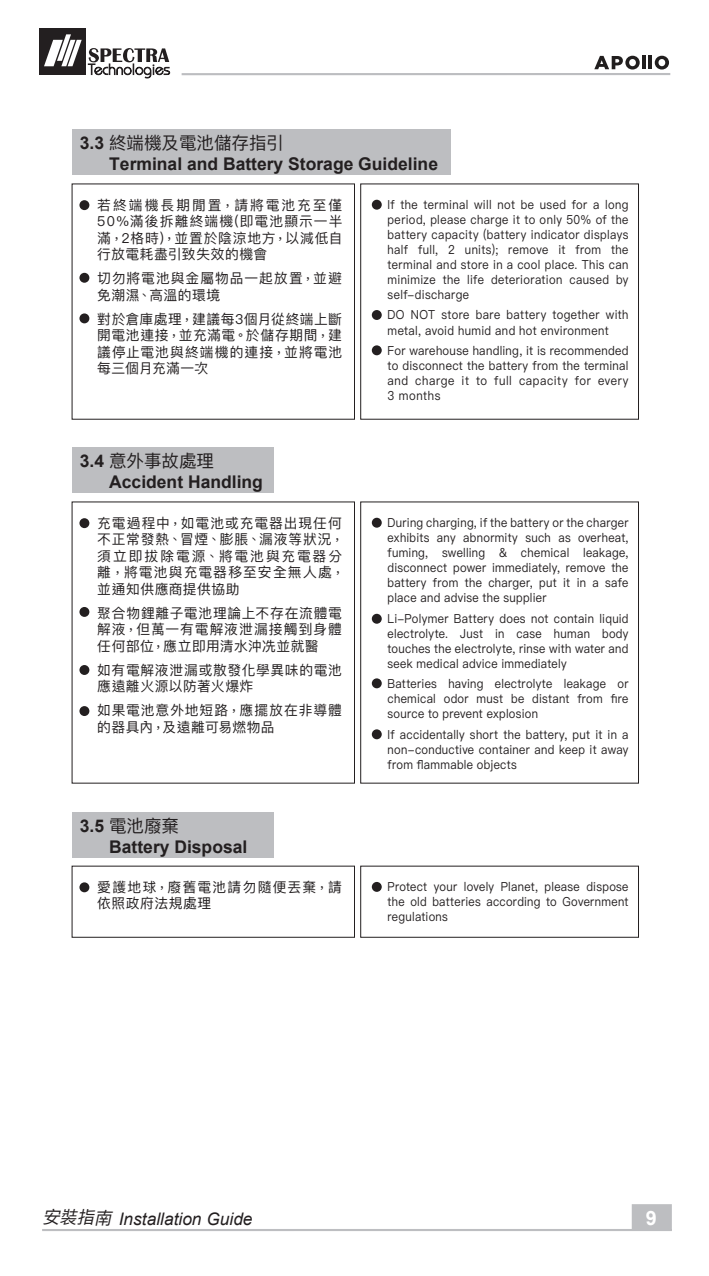
<style>
.page{position:relative;width:709px;height:1276px;background:#fff}
.page>*{position:absolute;margin:0;border:0;box-sizing:border-box;transform-origin:0 0}
.t1{font:700 19.75px "Arial";color:#fff}
.t2{font:700 17.5px "Arial";color:#231f20}
.t3{font:17.5px "Ping Fang TC";color:#231f20}
.t4{font:italic 17.25px "Arial";color:#231f20}
.t5{font:13.75px/16.5px "Ping Fang TC";letter-spacing:.06em;color:#231f20}
.t6{font:13.75px/16.5px "Ping Fang TC";letter-spacing:.08em;color:#231f20}
.t7{font:12.5px/15px "Ping Fang TC";letter-spacing:.03em;color:#231f20;text-align:justify;scale:.9 1}
.t8{font:12.5px/15px "Ping Fang TC";letter-spacing:.03em;color:#231f20;text-align:justify;scale:.91 1}
.s1{font-family:"Arial";font-weight:700}
.s2{font-family:"Ping Fang TC"}
</style>
<div class="page">
<svg style="left:39px;top:28px;width:1px;height:47px"></svg>
<div style="left:40px;top:28px;width:46px;height:47px;background:#231f20"></div>
<svg style="left:88px;top:48px;width:82px;height:31px"></svg>
<svg style="left:44px;top:34px;width:38px;height:32px"></svg>
<hr style="left:182px;top:73px;width:488px;height:2px;background:#bcbdc0">
<hr style="left:42px;top:1229px;width:630px;height:2px;background:#bdbec1">
<div style="left:631px;top:1204px;width:41px;height:26px;background:#bdbec1;border:2px solid #bdbec1"></div>
<div style="left:72px;top:130px;width:378px;height:45px;background:#bdbec1"></div>
<div style="left:79px;top:200px;width:10px;height:10px;background:#231f20;border-radius:50%"></div>
<div style="left:79px;top:273px;width:10px;height:10px;background:#231f20;border-radius:50%"></div>
<div style="left:79px;top:313px;width:10px;height:10px;background:#231f20;border-radius:50%"></div>
<div style="left:372px;top:200px;width:10px;height:10px;background:#231f20;border-radius:50%"></div>
<div style="left:372px;top:310px;width:10px;height:10px;background:#231f20;border-radius:50%"></div>
<div style="left:372px;top:345px;width:10px;height:10px;background:#231f20;border-radius:50%"></div>
<div style="left:360px;top:184px;width:279px;height:235px;border:1px solid #231f20"></div>
<div style="left:72px;top:448px;width:202px;height:45px;background:#bdbec1"></div>
<div style="left:79px;top:518px;width:10px;height:10px;background:#231f20;border-radius:50%"></div>
<div style="left:79px;top:607px;width:10px;height:10px;background:#231f20;border-radius:50%"></div>
<div style="left:79px;top:665px;width:10px;height:10px;background:#231f20;border-radius:50%"></div>
<div style="left:79px;top:706px;width:10px;height:10px;background:#231f20;border-radius:50%"></div>
<div style="left:372px;top:518px;width:10px;height:10px;background:#231f20;border-radius:50%"></div>
<div style="left:372px;top:614px;width:10px;height:10px;background:#231f20;border-radius:50%"></div>
<div style="left:372px;top:678px;width:10px;height:10px;background:#231f20;border-radius:50%"></div>
<div style="left:372px;top:729px;width:10px;height:10px;background:#231f20;border-radius:50%"></div>
<div style="left:360px;top:501px;width:279px;height:282px;border:1px solid #231f20"></div>
<div style="left:72px;top:812px;width:202px;height:45px;background:#bdbec1"></div>
<div style="left:79px;top:882px;width:10px;height:10px;background:#231f20;border-radius:50%"></div>
<div style="left:372px;top:882px;width:10px;height:10px;background:#231f20;border-radius:50%"></div>
<svg style="left:594px;top:56px;width:45px;height:13px"></svg>
<hr style="left:642px;top:55px;width:4px;height:14px;background:#211e1e">
<hr style="left:648px;top:55px;width:4px;height:14px;background:#211e1e">
<svg style="left:654px;top:56px;width:15px;height:13px"></svg>
<h2 class="t3" style="left:80px;top:132px;width:206px"><span class="s1">3.3</span> 終端機及電池儲存指引</h2>
<h2 class="t2" style="left:109px;top:153px;width:330px">Terminal and Battery Storage Guideline</h2>
<p class="t5" style="left:97px;top:196px;width:247px;text-align:justify">若終端機長期閒置，請將電池充至僅50%滿後拆離終端機(即電池顯示一半滿，2格時)，並置於陰涼地方，以減低自行放電耗盡引致失效的機會</p>
<p class="t5" style="left:97px;top:270px;width:246px">切勿將電池與金屬物品一起放置，並避免潮濕、高溫的環境</p>
<p class="t5" style="left:97px;top:310px;width:246px;text-align:justify">對於倉庫處理，建議每3個月從終端上斷開電池連接，並充滿電。於儲存期間，建議停止電池與終端機的連接，並將電池每三個月充滿一次</p>
<p class="t7" style="left:387px;top:197px;width:269px">If the terminal will not be used for a long period, please charge it to only 50% of the battery capacity (battery indicator displays half full, 2 units); remove it from the terminal and store in a cool place. This can minimize the life deterioration caused by self-discharge</p>
<p class="t7" style="left:387px;top:307px;width:269px">DO NOT store bare battery together with metal, avoid humid and hot environment</p>
<p class="t8" style="left:387px;top:343px;width:266px">For warehouse handling, it is recommended to disconnect the battery from the terminal and charge it to full capacity for every 3 months</p>
<h2 class="t3" style="left:80px;top:450px;width:136px"><span class="s1">3.4</span> 意外事故處理</h2>
<h2 class="t2" style="left:109px;top:471px;width:155px">Accident Handling</h2>
<p class="t5" style="left:97px;top:514px;width:249px">充電過程中，如電池或充電器出現任何不正常發熱、冒煙、膨脹、漏液等狀況，須立即拔除電源、將電池與充電器分離，將電池與充電器移至安全無人處，並通知供應商提供協助</p>
<p class="t5" style="left:97px;top:604px;width:246px;text-align:justify">聚合物鋰離子電池理論上不存在流體電解液，但萬一有電解液泄漏接觸到身體任何部位，應立即用清水沖冼並就醫</p>
<p class="t5" style="left:97px;top:661px;width:246px">如有電解液泄漏或散發化學異味的電池應遠離火源以防著火爆炸</p>
<p class="t5" style="left:97px;top:702px;width:246px">如果電池意外地短路，應擺放在非導體的器具內，及遠離可易燃物品</p>
<p class="t7" style="left:387px;top:515px;width:269px">During charging, if the battery or the charger exhibits any abnormity such as overheat, fuming, swelling &amp; chemical leakage, disconnect power immediately, remove the battery from the charger, put it in a safe place and advise the supplier</p>
<p class="t7" style="left:387px;top:610px;width:269px">Li-Polymer Battery does not contain liquid electrolyte. Just in case human body touches the electrolyte, rinse with water and seek medical advice immediately</p>
<p class="t7" style="left:387px;top:676px;width:269px">Batteries having electrolyte leakage or chemical odor must be distant from fire source to prevent explosion</p>
<p class="t7" style="left:387px;top:726px;width:269px">If accidentally short the battery, put it in a non-conductive container and keep it away from flammable objects</p>
<h2 class="t3" style="left:80px;top:814px;width:101px"><span class="s1">3.5</span> 電池廢棄</h2>
<h2 class="t2" style="left:109px;top:835px;width:140px">Battery Disposal</h2>
<p class="t6" style="left:97px;top:878px;width:246px">愛護地球，廢舊電池請勿隨便丟棄，請依照政府法規處理</p>
<p class="t7" style="left:387px;top:879px;width:269px">Protect your lovely Planet, please dispose the old batteries according to Government regulations</p>
<h3 class="t4" style="left:42px;top:1208px;width:212px"><span class="s2">安裝指南</span> Installation Guide</h3>
<h1 class="t1" style="left:646px;top:1204px;width:12px">9</h1>
</div>
